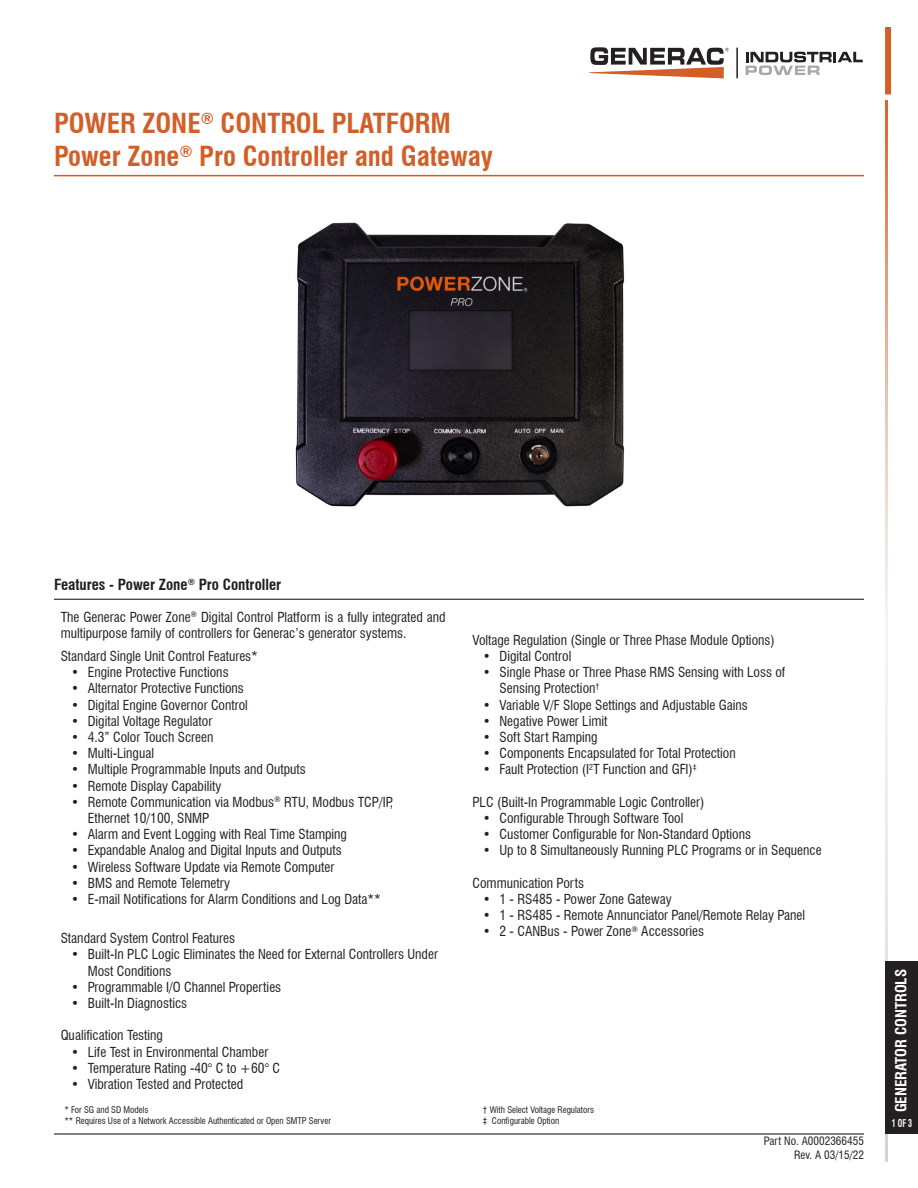
<style>
.page{position:relative;width:918px;height:1188px;background:#fff}
.page>*{position:absolute;margin:0;border:0;box-sizing:border-box;transform-origin:0 0}
.t1{font:700 condensed 27px/32.4px "Swiss 721 BT";color:#d25f27}
.t2{font:700 condensed 15px "Swiss 721 BT";color:#231f20}
.t3{font:700 condensed 15px "Swiss 721 BT";color:#fff}
.Headers{font:condensed 13.5px/16.2px "Swiss 721 BT";color:#231f20}
.t4{font:condensed 11.25px/13.5px "Swiss 721 BT";color:#231f20;text-align:right}
.t5{font:700 condensed 10.5px "Swiss 721 BT";color:#fff;scale:.75 1}
.t6{font:condensed 9px "Swiss 721 BT";color:#231f20}
</style>
<div class="page">
<hr style="left:54px;top:175px;width:810px;height:1px;background:#d25f27">
<svg style="left:886px;top:101px;width:1px;height:1060px"></svg>
<svg style="left:589px;top:47px;width:140px;height:31px"></svg>
<hr style="left:736px;top:48px;width:2px;height:30px;background:#241f21">
<svg style="left:746px;top:52px;width:117px;height:23px"></svg>
<div style="left:885px;top:27px;width:6px;height:67px;background:#d25f27"></div>
<div style="left:886px;top:962px;width:32px;height:172px;background:#241f21"></div>
<hr style="left:54px;top:1133px;width:810px;height:2px;background:#231f20">
<hr style="left:54px;top:599px;width:810px;height:1px;background:#231f20">
<img style="left:295px;top:222px;width:330px;height:285px">
<h1 class="t1" style="left:54px;top:107px;width:440px">POWER ZONE<sup>®</sup> CONTROL PLATFORM<br>Power Zone<sup>®</sup> Pro Controller and Gateway</h1>
<p class="t2" style="left:54px;top:576px;width:229px">Features - Power Zone<sup>®</sup> Pro Controller</p>
<p class="Headers" style="left:61px;top:609px;width:386px">The Generac Power Zone<sup>®</sup> Digital Control Platform is a fully integrated and multipurpose family of controllers for Generac’s generator systems.</p>
<p class="Headers" style="left:61px;top:648px;width:199px">Standard Single Unit Control Features*</p>
<p class="Headers" style="left:71px;top:664px;width:159px">• Engine Protective Functions</p>
<p class="Headers" style="left:71px;top:680px;width:174px">• Alternator Protective Functions</p>
<p class="Headers" style="left:71px;top:697px;width:178px">• Digital Engine Governor Control</p>
<p class="Headers" style="left:71px;top:713px;width:143px">• Digital Voltage Regulator</p>
<p class="Headers" style="left:71px;top:729px;width:144px">• 4.3” Color Touch Screen</p>
<p class="Headers" style="left:71px;top:745px;width:84px">• Multi-Lingual</p>
<p class="Headers" style="left:71px;top:761px;width:236px">• Multiple Programmable Inputs and Outputs</p>
<p class="Headers" style="left:71px;top:778px;width:152px">• Remote Display Capability</p>
<p class="Headers" style="left:88px;top:794px;width:307px;text-indent:-17px">• Remote Communication via Modbus<sup>®</sup> RTU, Modbus TCP/IP,<br>Ethernet 10/100, SNMP</p>
<p class="Headers" style="left:71px;top:826px;width:277px">• Alarm and Event Logging with Real Time Stamping</p>
<p class="Headers" style="left:71px;top:842px;width:272px">• Expandable Analog and Digital Inputs and Outputs</p>
<p class="Headers" style="left:71px;top:859px;width:265px">• Wireless Software Update via Remote Computer</p>
<p class="Headers" style="left:71px;top:875px;width:160px">• BMS and Remote Telemetry</p>
<p class="Headers" style="left:71px;top:891px;width:311px">• E-mail Notifications for Alarm Conditions and Log Data**</p>
<p class="Headers" style="left:61px;top:930px;width:176px">Standard System Control Features</p>
<p class="Headers" style="left:88px;top:946px;width:352px;text-indent:-17px">• Built-In PLC Logic Eliminates the Need for External Controllers Under<br>Most Conditions</p>
<p class="Headers" style="left:71px;top:979px;width:212px">• Programmable I/O Channel Properties</p>
<p class="Headers" style="left:71px;top:995px;width:117px">• Built-In Diagnostics</p>
<p class="Headers" style="left:61px;top:1027px;width:104px">Qualification Testing</p>
<p class="Headers" style="left:71px;top:1043px;width:199px">• Life Test in Environmental Chamber</p>
<p class="Headers" style="left:71px;top:1060px;width:210px">• Temperature Rating -40° C to +60° C</p>
<p class="Headers" style="left:71px;top:1076px;width:173px">• Vibration Tested and Protected</p>
<p class="t6" style="left:64px;top:1104px;width:86px">* For SG and SD Models</p>
<p class="t6" style="left:64px;top:1115px;width:268px">** Requires Use of a Network Accessible Authenticated or Open SMTP Server</p>
<p class="Headers" style="left:472px;top:632px;width:304px">Voltage Regulation (Single or Three Phase Module Options)</p>
<p class="Headers" style="left:483px;top:648px;width:90px">• Digital Control</p>
<p class="Headers" style="left:500px;top:664px;width:287px;text-indent:-17px">• Single Phase or Three Phase RMS Sensing with Loss of<br>Sensing Protection<sup>†</sup></p>
<p class="Headers" style="left:483px;top:697px;width:266px">• Variable V/F Slope Settings and Adjustable Gains</p>
<p class="Headers" style="left:483px;top:713px;width:126px">• Negative Power Limit</p>
<p class="Headers" style="left:483px;top:729px;width:116px">• Soft Start Ramping</p>
<p class="Headers" style="left:483px;top:745px;width:254px">• Components Encapsulated for Total Protection</p>
<p class="Headers" style="left:483px;top:761px;width:215px">• Fault Protection (I<sup>2</sup>T Function and GFI)<sup>‡</sup></p>
<p class="Headers" style="left:472px;top:794px;width:233px">PLC (Built-In Programmable Logic Controller)</p>
<p class="Headers" style="left:483px;top:810px;width:202px">• Configurable Through Software Tool</p>
<p class="Headers" style="left:483px;top:826px;width:270px">• Customer Configurable for Non-Standard Options</p>
<p class="Headers" style="left:483px;top:842px;width:340px">• Up to 8 Simultaneously Running PLC Programs or in Sequence</p>
<p class="Headers" style="left:472px;top:875px;width:113px">Communication Ports</p>
<p class="Headers" style="left:483px;top:891px;width:190px">• 1 - RS485 - Power Zone Gateway</p>
<p class="Headers" style="left:483px;top:907px;width:324px">• 1 - RS485 - Remote Annunciator Panel/Remote Relay Panel</p>
<p class="Headers" style="left:483px;top:923px;width:223px">• 2 - CANBus - Power Zone<sup>®</sup> Accessories</p>
<p class="t6" style="left:483px;top:1104px;width:113px">† With Select Voltage Regulators</p>
<p class="t6" style="left:483px;top:1115px;width:78px">‡ Configurable Option</p>
<p class="t4" style="left:764px;top:1134px;width:102px">Part No. A0002366455<br>Rev. A 03/15/22</p>
<p class="t3" style="left:892px;top:1112px;width:145px;rotate:-90deg">GENERATOR CONTROLS</p>
<p class="t5" style="left:892px;top:1117px;width:29px">1 OF 3</p>
</div>
